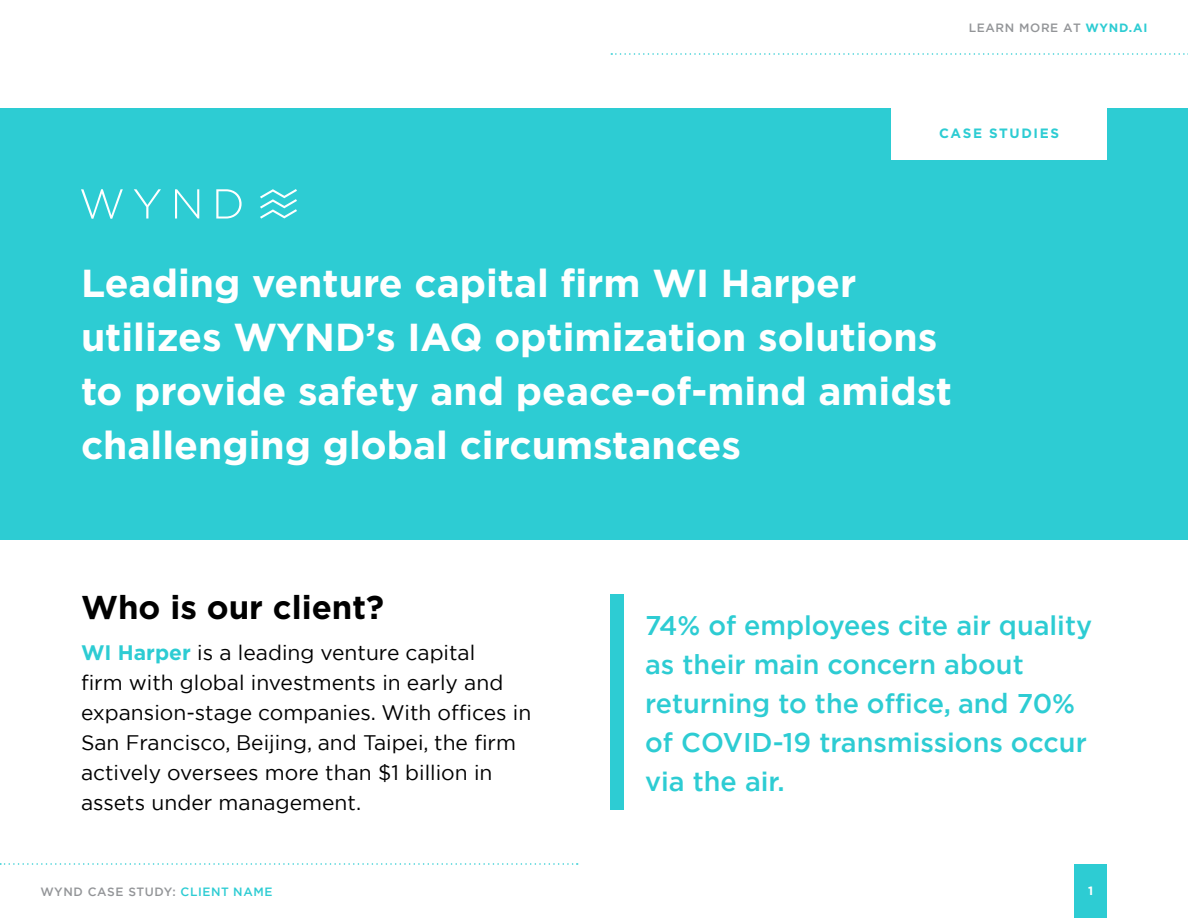
<style>
.page{position:relative;width:1188px;height:918px;background:#fff}
.page>*{position:absolute;margin:0;border:0;box-sizing:border-box;transform-origin:0 0}
.t1{font:700 39px/54px "Gotham Pro";color:#fff}
.t2{font:700 33px "Gotham Pro";color:#000}
.t3{font:500 27px/39px "Gotham";color:#2dccd3}
.t4{font:21px/30px "Gotham";color:#000}
.t5{font:700 13.5px "Gotham Pro";letter-spacing:.12em;color:#2dccd3}
.t6{font:500 12px "Gotham";letter-spacing:.05em;color:#939598}
.t7{font:700 12px "Gotham Pro";color:#fff}
.s1{font-family:"Gotham Pro";font-weight:700;color:#2dccd3}
.s2{color:#2dccd3}
</style>
<div class="page">
<div style="left:1075px;top:864px;width:32px;height:54px;background:#2dccd3"></div>
<svg style="left:0;top:863px;width:578px;height:2px"></svg>
<svg style="left:611px;top:53px;width:577px;height:2px"></svg>
<div style="left:0;top:108px;width:1188px;height:432px;background:#2dccd3"></div>
<svg style="left:81px;top:189px;width:42px;height:30px"></svg>
<svg style="left:134px;top:189px;width:27px;height:30px"></svg>
<svg style="left:175px;top:189px;width:24px;height:30px"></svg>
<svg style="left:216px;top:189px;width:26px;height:30px"></svg>
<svg style="left:260px;top:189px;width:37px;height:30px"></svg>
<div style="left:891px;top:106px;width:216px;height:54px;background:#fff"></div>
<div style="left:610px;top:594px;width:13px;height:216px;background:#2dccd3"></div>
<p class="t6" style="left:969px;top:20px;width:180px">LEARN MORE AT <span class="s1">WYND.AI</span></p>
<p class="t5" style="left:939px;top:126px;width:121px">CASE STUDIES</p>
<h1 class="t1" style="left:81px;top:255px;width:873px">Leading venture capital firm WI Harper utilizes WYND’s IAQ optimization solutions to provide safety and peace-of-mind amidst challenging global circumstances</h1>
<h2 class="t2" style="left:81px;top:588px;width:305px">Who is our client?</h2>
<p class="t4" style="left:81px;top:637px;width:452px"><span class="s1">WI Harper</span> is a leading venture capital<br>firm with global investments in early and expansion-stage companies. With offices in San Francisco, Beijing, and Taipei, the firm actively oversees more than $1 billion in assets under management.</p>
<p class="t6" style="left:40px;top:884px;width:234px">WYND CASE STUDY: <span class="s2">CLIENT NAME</span></p>
<p class="t3" style="left:645px;top:605px;width:449px">74% of employees cite air quality as their main concern about returning to the office, and 70% of COVID-19 transmissions occur via the air.</p>
<p class="t7" style="left:1088px;top:884px;width:7px">1</p>
</div>
